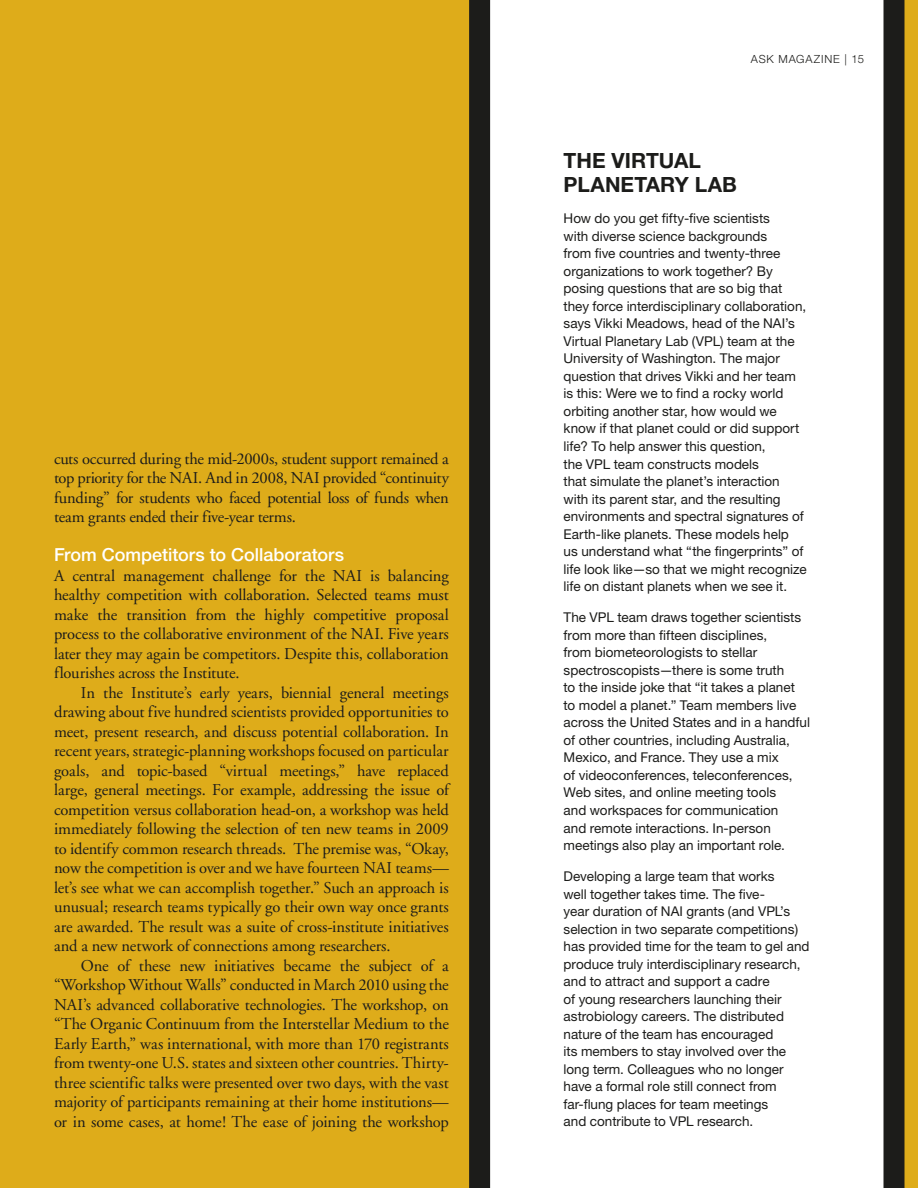
<style>
.page{position:relative;width:918px;height:1188px;background:#deac1a}
.page>*{position:absolute;margin:0;border:0;box-sizing:border-box;transform-origin:0 0}
.t1{font:700 21px/24.3px "Helvetica Neue";color:#1c1c1a}
.t2{font:500 18px "Helvetica Neue";color:#fff}
.t3{font:16.5px/19.5px "Adobe Garamond";letter-spacing:-.01em;color:#1c1c1a;text-align:justify}
.t4{font:13.5px/17.5px "Helvetica Neue";color:#1c1c1a}
.t5{font:300 11.25px "Helvetica Neue";letter-spacing:.075em;color:#1c1c1a}
</style>
<div class="page">
<svg style="left:469px;top:0;width:435px;height:1188px;background:#e9e9e9"></svg>
<p class="t3" style="left:54px;top:449px;width:396px">cuts occurred during the mid-2000s, student support remained a top priority for the NAI. And in 2008, NAI provided “continuity funding” for students who faced potential loss of funds when team grants ended their five-year terms.</p>
<p class="t2" style="left:54px;top:544px;width:292px">From Competitors to Collaborators</p>
<p class="t3" style="left:54px;top:566px;width:396px">A central management challenge for the NAI is balancing healthy competition with collaboration. Selected teams must make the transition from the highly competitive proposal process to the collaborative environment of the NAI. Five years later they may again be competitors. Despite this, collaboration flourishes across the Institute.</p>
<p class="t3" style="left:54px;top:683px;width:396px;text-indent:27px">In the Institute’s early years, biennial general meetings drawing about five hundred scientists provided opportunities to meet, present research, and discuss potential collaboration. In recent years, strategic-planning workshops focused on particular goals, and topic-based “virtual meetings,” have replaced large, general meetings. For example, addressing the issue of competition versus collaboration head-on, a workshop was held immediately following the selection of ten new teams in 2009 to identify common research threads. The premise was, “Okay, now the competition is over and we have fourteen NAI teams— let’s see what we can accomplish together.” Such an approach is unusual; research teams typically go their own way once grants are awarded. The result was a suite of cross-institute initiatives and a new network of connections among researchers.</p>
<p class="t3" style="left:54px;top:956px;width:396px;text-indent:27px">One of these new initiatives became the subject of a “Workshop Without Walls” conducted in March 2010 using the NAI’s advanced collaborative technologies. The workshop, on “The Organic Continuum from the Interstellar Medium to the Early Earth,” was international, with more than 170 registrants from twenty-one U.S. states and sixteen other countries. Thirty&shy;three scientific talks were presented over two days, with the vast majority of participants remaining at their home institutions— or in some cases, at home! The ease of joining the workshop</p>
<p class="t5" style="left:751px;top:52px;width:115px">ASK MAGAZINE | 15</p>
<p class="t1" style="left:564px;top:148px;width:125px">THE VIRTUAL<br>PLANETAR</p>
<p class="t1" style="left:675px;top:172px;width:64px">Y LAB</p>
<p class="t4" style="left:564px;top:209px;width:244px">How do you get fifty-five scientists<br>with diverse science backgrounds<br>from five countries and twenty-three organizations to work together? By posing questions that are so big that they force interdisciplinary collaboration, says Vikki Meadows, head of the NAI’s Virtual Planetary Lab (VPL) team at the University of Washington. The major question that drives Vikki and her team is this: Were we to find a rocky world orbiting another star, how would we know if that planet could or did support life? To help answer this question,<br>the VPL team constructs models<br>that simulate the planet’s interaction with its parent star, and the resulting environments and spectral signatures of Earth-like planets. These models help us understand what “the fingerprints” of life look like—so that we might recognize life on distant planets when we see it.</p>
<p class="t4" style="left:564px;top:608px;width:248px">The VPL team draws together scientists from more than fifteen disciplines,<br>from biometeorologists to stellar spectroscopists—there is some truth<br>to the inside joke that “it takes a planet to model a planet.” Team members live across the United States and in a handful of other countries, including Australia, Mexico, and France. They use a mix<br>of videoconferences, teleconferences, Web sites, and online meeting tools<br>and workspaces for communication<br>and remote interactions. In-person meetings also play an important role.</p>
<p class="t4" style="left:564px;top:867px;width:247px">Developing a large team that works<br>well together takes time. The five-<br>year duration of NAI grants (and VPL’s selection in two separate competitions) has provided time for the team to gel and produce truly interdisciplinary research, and to attract and support a cadre<br>of young researchers launching their astrobiology careers. The distributed nature of the team has encouraged<br>its members to stay involved over the long term. Colleagues who no longer have a formal role still connect from far-flung places for team meetings<br>and contribute to VPL research.</p>
</div>
